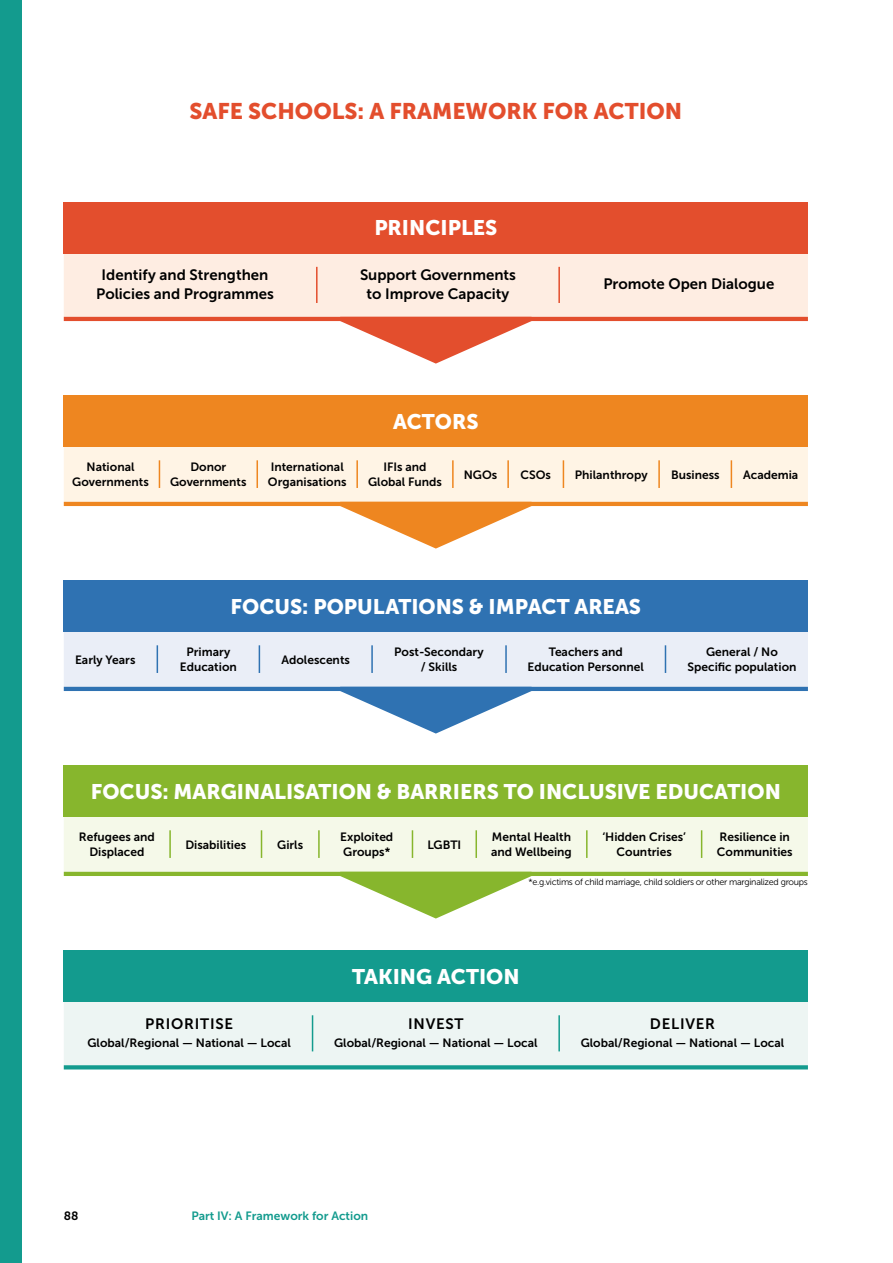
<style>
.page{position:relative;width:893px;height:1263px;background:#fff}
.page>*{position:absolute;margin:0;border:0;box-sizing:border-box;transform-origin:0 0}
.t1{font:22.5px "Museo Sans 900";color:#e34e2d}
.t2{font:21px "Museo Sans 900";color:#fff}
.t3{font:15px/19.5px "Museo Sans 700";color:#000;text-align:center}
.t4{font:15px "Museo Sans 700";letter-spacing:.05em;color:#000}
.t5{font:12px/15px "Museo Sans 700";color:#000;text-align:center}
.t6{font:12px "Museo Sans 700";color:#139b8e}
.t7{font:9px "Museo Sans 300";letter-spacing:-.03em;color:#000}
</style>
<div class="page">
<div style="left:0;top:0;width:21px;height:1263px;background:#139b8e"></div>
<div style="left:64px;top:395px;width:744px;height:51px;background:#ee8620"></div>
<svg style="left:64px;top:446px;width:744px;height:103px"></svg>
<div style="left:64px;top:580px;width:744px;height:51px;background:#2f72b2"></div>
<svg style="left:64px;top:631px;width:744px;height:102px"></svg>
<div style="left:64px;top:765px;width:744px;height:51px;background:#87b62d"></div>
<svg style="left:64px;top:816px;width:744px;height:102px"></svg>
<div style="left:64px;top:253px;width:744px;height:38px;background:#feede2"></div>
<div style="left:64px;top:202px;width:744px;height:51px;background:#e34e2d"></div>
<hr style="left:316px;top:267px;width:2px;height:36px;background:#e34e2d">
<svg style="left:64px;top:291px;width:744px;height:73px"></svg>
<hr style="left:558px;top:267px;width:2px;height:36px;background:#e34e2d">
<div style="left:64px;top:1001px;width:744px;height:64px;background:#edf5f3"></div>
<div style="left:64px;top:950px;width:744px;height:51px;background:#139b8e"></div>
<hr style="left:312px;top:1015px;width:1px;height:36px;background:#139b8e">
<svg style="left:64px;top:1065px;width:744px;height:4px;background:#21a194"></svg>
<hr style="left:558px;top:1015px;width:2px;height:36px;background:#139b8e">
<h1 class="t1" style="left:189px;top:98px;width:494px">SAFE SCHOOLS: A FRAMEWORK FOR ACTION</h1>
<h2 class="t2" style="left:374px;top:216px;width:125px">PRINCIPLES</h2>
<p class="t3" style="left:96px;top:265px;width:179px">Identify and Strengthen<br>Policies and Programmes</p>
<p class="t3" style="left:360px;top:265px;width:157px">Support Governments to Improve Capacity</p>
<p class="t3" style="left:603px;top:275px;width:172px">Promote Open Dialogue</p>
<h2 class="t2" style="left:393px;top:409px;width:87px">ACTORS</h2>
<p class="t5" style="left:72px;top:459px;width:78px">National<br>Governments</p>
<p class="t5" style="left:170px;top:459px;width:78px">Donor<br>Governments</p>
<p class="t5" style="left:268px;top:459px;width:80px;text-align:left">International<br>Organisations</p>
<p class="t5" style="left:368px;top:459px;width:75px">IFIs and<br>Global Funds</p>
<p class="t5" style="left:464px;top:467px;width:35px">NGOs</p>
<p class="t5" style="left:521px;top:467px;width:32px">CSOs</p>
<p class="t5" style="left:575px;top:467px;width:74px">Philanthropy</p>
<p class="t5" style="left:671px;top:467px;width:50px">Business</p>
<p class="t5" style="left:743px;top:467px;width:57px">Academia</p>
<h2 class="t2" style="left:231px;top:594px;width:412px">FOCUS: POPULATIONS &amp; IMPACT AREAS</h2>
<p class="t5" style="left:75px;top:652px;width:62px">Early Years</p>
<p class="t5" style="left:180px;top:644px;width:59px">Primary<br>Education</p>
<p class="t5" style="left:281px;top:652px;width:70px">Adolescents</p>
<p class="t5" style="left:394px;top:644px;width:91px">Post-Secondary / Skills</p>
<p class="t5" style="left:528px;top:644px;width:118px">Teachers and<br>Education Personnel</p>
<p class="t5" style="left:687px;top:644px;width:111px">General / No<br>Specific population</p>
<h2 class="t2" style="left:91px;top:779px;width:691px">FOCUS: MARGINALISATION &amp; BARRIERS TO INCLUSIVE EDUCATION</h2>
<p class="t5" style="left:79px;top:829px;width:77px">Refugees and<br>Displaced</p>
<p class="t5" style="left:185px;top:837px;width:62px">Disabilities</p>
<p class="t5" style="left:277px;top:837px;width:27px">Girls</p>
<p class="t5" style="left:340px;top:829px;width:55px;text-align:left">Exploited<br>Groups*</p>
<p class="t5" style="left:427px;top:837px;width:36px">LGBTI</p>
<p class="t5" style="left:491px;top:829px;width:82px;text-align:left">Mental Health and Wellbeing</p>
<p class="t5" style="left:602px;top:829px;width:85px">‘Hidden Crises’<br>Countries</p>
<p class="t5" style="left:717px;top:829px;width:77px;text-align:left">Resilience in<br>Communities</p>
<p class="t4" style="left:145px;top:1015px;width:89px">PRIORITISE</p>
<p class="t5" style="left:88px;top:1035px;width:205px">Global/Regional — National — Local</p>
<p class="t7" style="left:528px;top:877px;width:281px">*e.g.victims of child marriage, child soldiers or other marginalized groups</p>
<h2 class="t2" style="left:352px;top:964px;width:169px">TAKING ACTION</h2>
<p class="t3" style="left:408px;top:1014px;width:57px">INVEST</p>
<p class="t5" style="left:334px;top:1035px;width:205px">Global/Regional — National — Local</p>
<p class="t4" style="left:650px;top:1015px;width:67px">DELIVER</p>
<p class="t5" style="left:581px;top:1035px;width:205px">Global/Regional — National — Local</p>
<p class="t5" style="left:64px;top:1209px;width:16px">88</p>
<p class="t6" style="left:191px;top:1209px;width:178px">Part IV: A Framework for Action</p>
</div>
